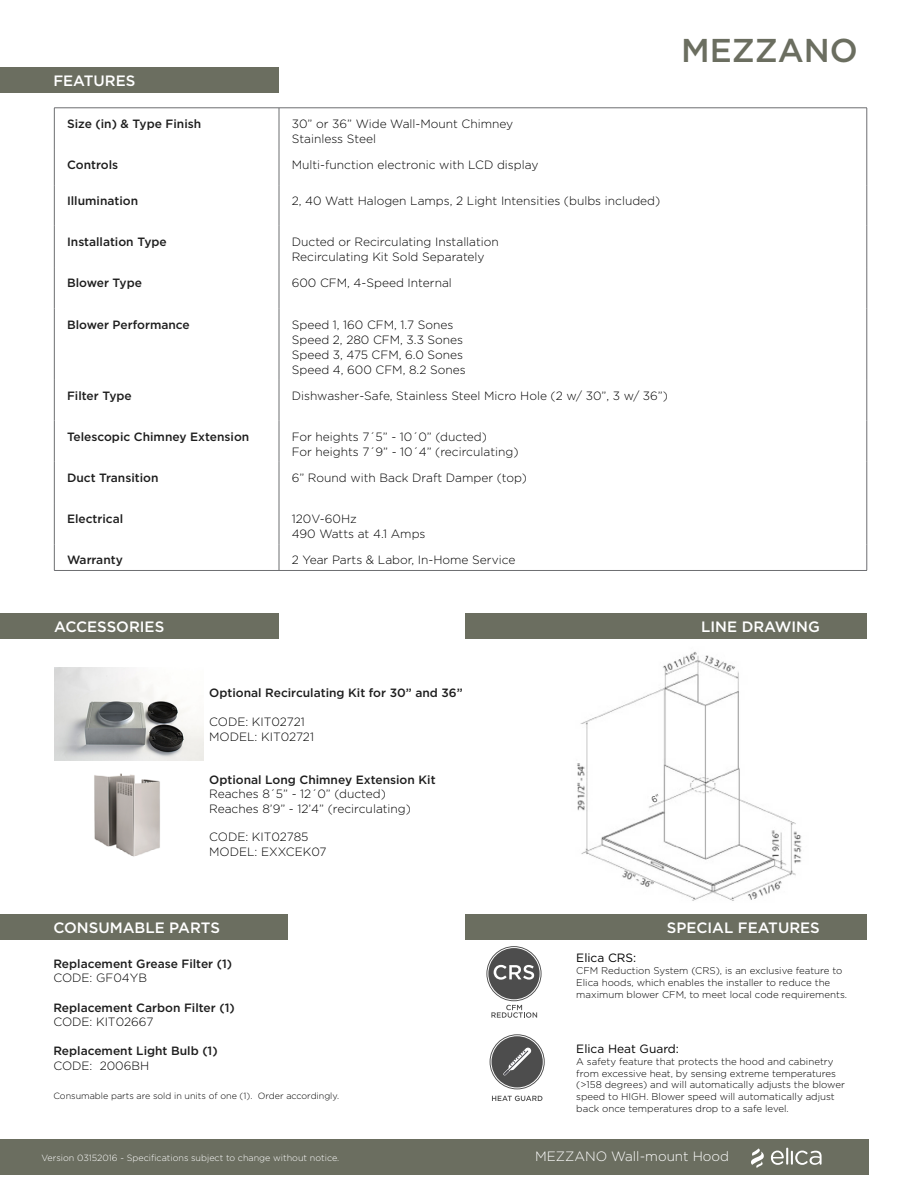
<style>
.page{position:relative;width:918px;height:1188px;background:#fff}
.page>*{position:absolute;margin:0;border:0;box-sizing:border-box;transform-origin:0 0}
.t1{font:500 33px "Gotham";color:#6b6e60}
.t2{font:500 15px "Gotham";color:#fff}
.t3{font:300 13.5px "Gotham";color:#fff}
.t4{font:300 12px/15px "Gotham";color:#000}
.t5{font:500 12px "Gotham";color:#1d1d1d}
.t6{font:12px "Gotham";color:#000}
.t7{font:300 9.75px/11.7px "Gotham";color:#000}
.t8{font:300 9px "Gotham";color:#fff}
.t9{font:300 9px "Gotham";color:#000}
</style>
<div class="page">
<div style="left:0;top:1139px;width:868px;height:36px;background:#6b6e60"></div>
<div style="left:0;top:613px;width:279px;height:25px;background:#6b6e60"></div>
<div style="left:465px;top:613px;width:402px;height:25px;background:#6b6e60"></div>
<div style="left:0;top:67px;width:279px;height:26px;background:#6b6e60"></div>
<div style="left:0;top:914px;width:279px;height:25px;background:#6b6e60"></div>
<div style="left:682px;top:914px;width:185px;height:25px;background:#6b6e60"></div>
<div style="left:53px;top:914px;width:235px;height:25px;background:#6b6e60"></div>
<div style="left:465px;top:914px;width:355px;height:25px;background:#6b6e60"></div>
<hr style="left:54px;top:108px;width:225px;height:1px;background:#6d6e71">
<hr style="left:54px;top:108px;width:1px;height:41px;background:#6d6e71">
<hr style="left:279px;top:108px;width:588px;height:1px;background:#6d6e71">
<hr style="left:279px;top:108px;width:1px;height:41px;background:#6d6e71">
<hr style="left:867px;top:108px;width:1px;height:41px;background:#6d6e71">
<hr style="left:54px;top:149px;width:1px;height:36px;background:#6d6e71">
<hr style="left:279px;top:149px;width:1px;height:36px;background:#6d6e71">
<hr style="left:867px;top:149px;width:1px;height:36px;background:#6d6e71">
<hr style="left:54px;top:185px;width:1px;height:41px;background:#6d6e71">
<hr style="left:279px;top:185px;width:1px;height:41px;background:#6d6e71">
<hr style="left:867px;top:185px;width:1px;height:41px;background:#6d6e71">
<hr style="left:54px;top:226px;width:1px;height:41px;background:#6d6e71">
<hr style="left:279px;top:226px;width:1px;height:41px;background:#6d6e71">
<hr style="left:867px;top:226px;width:1px;height:41px;background:#6d6e71">
<hr style="left:54px;top:267px;width:1px;height:42px;background:#6d6e71">
<hr style="left:279px;top:267px;width:1px;height:42px;background:#6d6e71">
<hr style="left:867px;top:267px;width:1px;height:42px;background:#6d6e71">
<hr style="left:54px;top:309px;width:1px;height:71px;background:#6d6e71">
<hr style="left:279px;top:309px;width:1px;height:71px;background:#6d6e71">
<hr style="left:867px;top:309px;width:1px;height:71px;background:#6d6e71">
<hr style="left:54px;top:380px;width:1px;height:41px;background:#6d6e71">
<hr style="left:279px;top:380px;width:1px;height:41px;background:#6d6e71">
<hr style="left:867px;top:380px;width:1px;height:41px;background:#6d6e71">
<hr style="left:54px;top:421px;width:1px;height:41px;background:#6d6e71">
<hr style="left:279px;top:421px;width:1px;height:41px;background:#6d6e71">
<hr style="left:867px;top:421px;width:1px;height:41px;background:#6d6e71">
<hr style="left:54px;top:462px;width:1px;height:41px;background:#6d6e71">
<hr style="left:279px;top:462px;width:1px;height:41px;background:#6d6e71">
<hr style="left:867px;top:462px;width:1px;height:41px;background:#6d6e71">
<hr style="left:54px;top:503px;width:1px;height:41px;background:#6d6e71">
<hr style="left:279px;top:503px;width:1px;height:41px;background:#6d6e71">
<hr style="left:867px;top:503px;width:1px;height:41px;background:#6d6e71">
<svg style="left:54px;top:544px;width:1px;height:26px"></svg>
<svg style="left:279px;top:544px;width:1px;height:26px"></svg>
<svg style="left:867px;top:544px;width:1px;height:26px"></svg>
<hr style="left:54px;top:570px;width:225px;height:1px;background:#6d6e71">
<hr style="left:279px;top:570px;width:588px;height:1px;background:#6d6e71">
<svg style="left:771px;top:1148px;width:51px;height:17px"></svg>
<svg style="left:751px;top:1149px;width:13px;height:19px"></svg>
<img style="left:54px;top:668px;width:150px;height:93px">
<img style="left:94px;top:773px;width:66px;height:84px">
<svg style="left:490px;top:1034px;width:55px;height:55px"></svg>
<div style="left:491px;top:1035px;width:53px;height:53px;border:1px solid #fff;border-radius:50%"></div>
<svg style="left:492px;top:1096px;width:50px;height:5px"></svg>
<svg style="left:503px;top:1047px;width:28px;height:29px"></svg>
<svg style="left:486px;top:946px;width:56px;height:55px;background:#5e5e5e"></svg>
<div style="left:488px;top:947px;width:52px;height:53px;border:1px solid #fff;border-radius:50%"></div>
<svg style="left:494px;top:965px;width:40px;height:15px"></svg>
<svg style="left:491px;top:1005px;width:46px;height:13px"></svg>
<img style="left:577px;top:652px;width:225px;height:249px">
<p class="t2" style="left:53px;top:71px;width:83px">FEATURES</p>
<p class="t5" style="left:67px;top:116px;width:136px">Size (in) &amp; Type Finish</p>
<p class="t4" style="left:292px;top:116px;width:223px">30” or 36” Wide Wall-Mount Chimney<br>Stainless Steel</p>
<p class="t5" style="left:67px;top:157px;width:53px">Controls</p>
<p class="t4" style="left:292px;top:157px;width:248px">Multi-function electronic with LCD display</p>
<p class="t5" style="left:67px;top:193px;width:73px">Illumination</p>
<p class="t4" style="left:292px;top:193px;width:370px">2, 40 Watt Halogen Lamps, 2 Light Intensities (bulbs included)</p>
<p class="t5" style="left:67px;top:234px;width:101px">Installation Type</p>
<p class="t4" style="left:292px;top:234px;width:209px">Ducted or Recirculating Installation<br>Recirculating Kit Sold Separately</p>
<p class="t5" style="left:67px;top:275px;width:76px">Blower Type</p>
<p class="t4" style="left:292px;top:275px;width:162px">600 CFM, 4-Speed Internal</p>
<p class="t5" style="left:67px;top:317px;width:124px">Blower Performance</p>
<p class="t4" style="left:292px;top:317px;width:175px">Speed 1, 160 CFM, 1.7 Sones<br>Speed 2, 280 CFM, 3.3 Sones<br>Speed 3, 475 CFM, 6.0 Sones<br>Speed 4, 600 CFM, 8.2 Sones</p>
<p class="t5" style="left:67px;top:388px;width:66px">Filter Type</p>
<p class="t4" style="left:292px;top:388px;width:378px">Dishwasher-Safe, Stainless Steel Micro Hole (2 w/ 30”, 3 w/ 36”)</p>
<p class="t5" style="left:67px;top:429px;width:184px">Telescopic Chimney Extension</p>
<p class="t4" style="left:292px;top:429px;width:228px">For heights 7´5” - 10´0” (ducted)<br>For heights 7´9” - 10´4” (recirculating)</p>
<p class="t5" style="left:67px;top:470px;width:93px">Duct Transition</p>
<p class="t4" style="left:292px;top:470px;width:237px">6” Round with Back Draft Damper (top)</p>
<p class="t5" style="left:67px;top:511px;width:58px">Electrical</p>
<p class="t4" style="left:292px;top:511px;width:135px">120V-60Hz<br>490 Watts at 4.1 Amps</p>
<p class="t5" style="left:67px;top:552px;width:57px">Warranty</p>
<p class="t4" style="left:292px;top:552px;width:225px">2 Year Parts &amp; Labor, In-Home Service</p>
<h1 class="t1" style="left:681px;top:29px;width:178px">MEZZANO</h1>
<p class="t2" style="left:54px;top:617px;width:112px">ACCESSORIES</p>
<p class="t2" style="left:701px;top:617px;width:120px">LINE DRAWING</p>
<p class="t5" style="left:209px;top:685px;width:255px">Optional Recirculating Kit for 30” and 36”</p>
<p class="t4" style="left:209px;top:715px;width:106px;line-height:14.4px">CODE: KIT02721<br>MODEL: KIT02721</p>
<p class="t5" style="left:209px;top:772px;width:228px">Optional Long Chimney Extension Kit</p>
<p class="t4" style="left:209px;top:787px;width:203px;line-height:14.4px">Reaches 8´5” - 12´0” (ducted)<br>Reaches 8’9” - 12’4” (recirculating)</p>
<p class="t4" style="left:209px;top:830px;width:119px;line-height:14.4px">CODE: KIT02785<br>MODEL: EXXCEK07</p>
<p class="t2" style="left:53px;top:917px;width:168px">CONSUMABLE PARTS</p>
<p class="t2" style="left:667px;top:917px;width:155px">SPECIAL FEATURES</p>
<p class="t5" style="left:53px;top:956px;width:180px">Replacement Grease Filter (1)</p>
<p class="t4" style="left:53px;top:970px;width:95px">CODE: GF04YB</p>
<p class="t5" style="left:53px;top:1000px;width:183px">Replacement Carbon Filter (1)</p>
<p class="t4" style="left:53px;top:1014px;width:101px">CODE: KIT02667</p>
<p class="t5" style="left:53px;top:1043px;width:166px">Replacement Light Bulb (1)</p>
<p class="t4" style="left:53px;top:1058px;width:97px">CODE: 2006BH</p>
<p class="t9" style="left:53px;top:1090px;width:287px">Consumable parts are sold in units of one (1). Order accordingly.</p>
<p class="t6" style="left:576px;top:950px;width:62px">Elica CRS:</p>
<p class="t7" style="left:576px;top:964px;width:272px;line-height:12.1px">CFM Reduction System (CRS), is an exclusive feature to<br>Elica hoods, which enables the installer to reduce the maximum blower CFM, to meet local code requirements.</p>
<p class="t6" style="left:576px;top:1041px;width:104px">Elica Heat Guard:</p>
<p class="t7" style="left:576px;top:1055px;width:270px">A safety feature that protects the hood and cabinetry from excessive heat, by sensing extreme temperatures (&gt;158 degrees) and will automatically adjusts the blower speed to HIGH. Blower speed will automatically adjust back once temperatures drop to a safe level.</p>
<p class="t8" style="left:41px;top:1152px;width:299px">Version 03152016 - Specifications subject to change without notice.</p>
<p class="t3" style="left:535px;top:1148px;width:195px">MEZZANO Wall-mount Hood</p>
</div>
